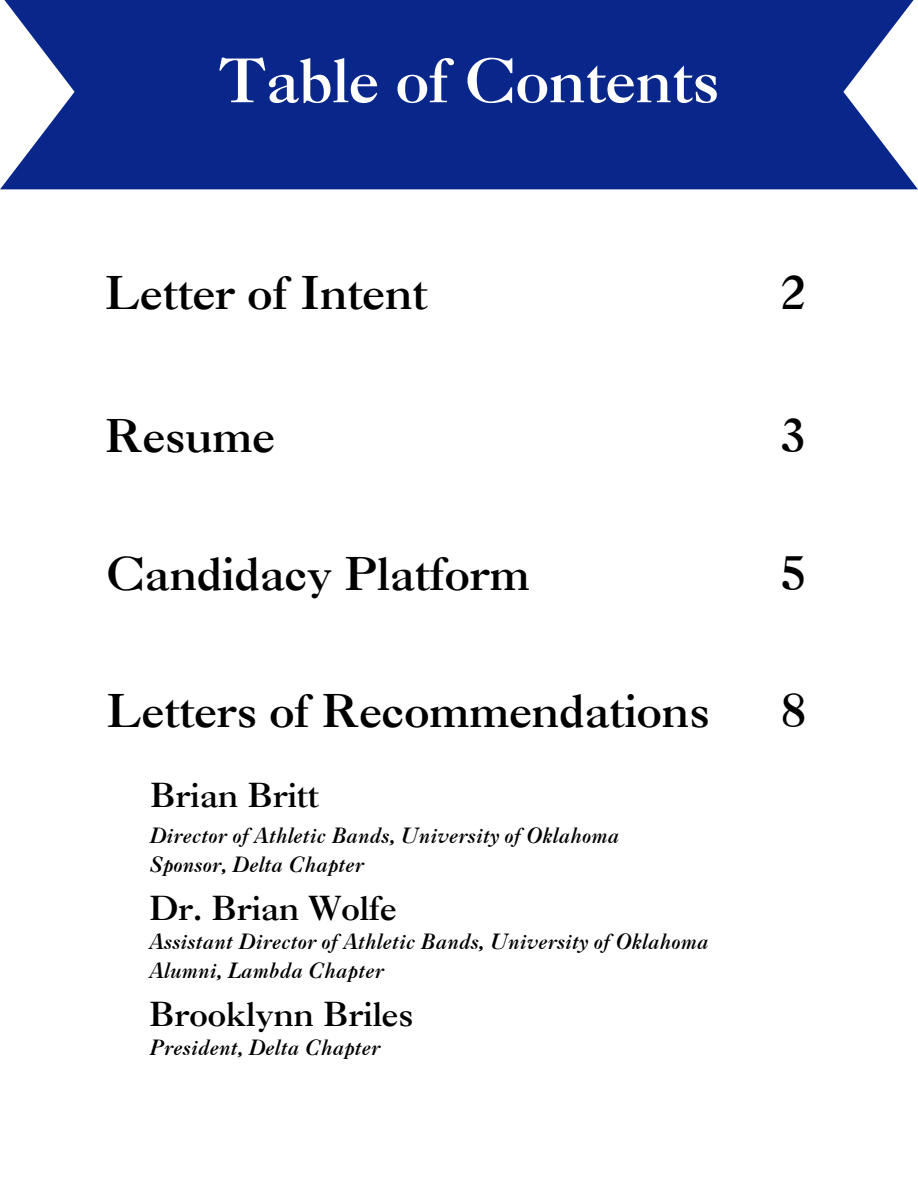
<style>
.page{position:relative;width:918px;height:1188px;background:#fff}
.page>*{position:absolute;margin:0;border:0;box-sizing:border-box;transform-origin:0 0}
.t1{font:60px "Caslon 3 LT Std";color:#fff}
.t2{font:45px "Caslon 3 LT Std";color:#000}
.t3{font:33px "Caslon 3 LT Std";color:#000}
.t4{font:italic 21px "Caslon 3 LT Std";color:#000}
</style>
<div class="page">
<svg style="left:0;top:0;width:918px;height:189px;background:#1d3893"></svg>
<h1 class="t1" style="left:219px;top:58px;width:501px">Table of Contents</h1>
<h2 class="t2" style="left:105px;top:276px;width:324px">Letter of Intent</h2>
<p class="t2" style="left:105px;top:419px;width:171px">Resume</p>
<h2 class="t2" style="left:107px;top:556px;width:424px">Candidacy Platform</h2>
<p class="t2" style="left:107px;top:694px;width:604px">Letters of Recommendations</p>
<h3 class="t3" style="left:150px;top:782px;width:170px">Brian Britt</h3>
<h3 class="t4" style="left:149px;top:827px;width:472px">Director of Athletic Bands, University of Oklahoma</h3>
<p class="t4" style="left:149px;top:857px;width:217px">Sponsor, Delta Chapter</p>
<p class="t3" style="left:149px;top:895px;width:249px">Dr. Brian Wolfe</p>
<p class="t4" style="left:149px;top:934px;width:561px">Assistant Director of Athletic Bands, University of Oklahoma</p>
<h3 class="t4" style="left:149px;top:963px;width:237px">Alumni, Lambda Chapter</h3>
<p class="t3" style="left:149px;top:1001px;width:265px">Brooklynn Briles</p>
<p class="t4" style="left:149px;top:1040px;width:233px">President, Delta Chapter</p>
<h2 class="t2" style="left:781px;top:276px;width:27px">2</h2>
<p class="t2" style="left:781px;top:419px;width:27px">3</p>
<h2 class="t2" style="left:781px;top:556px;width:27px">5</h2>
<p class="t2" style="left:781px;top:694px;width:27px">8</p>
</div>
